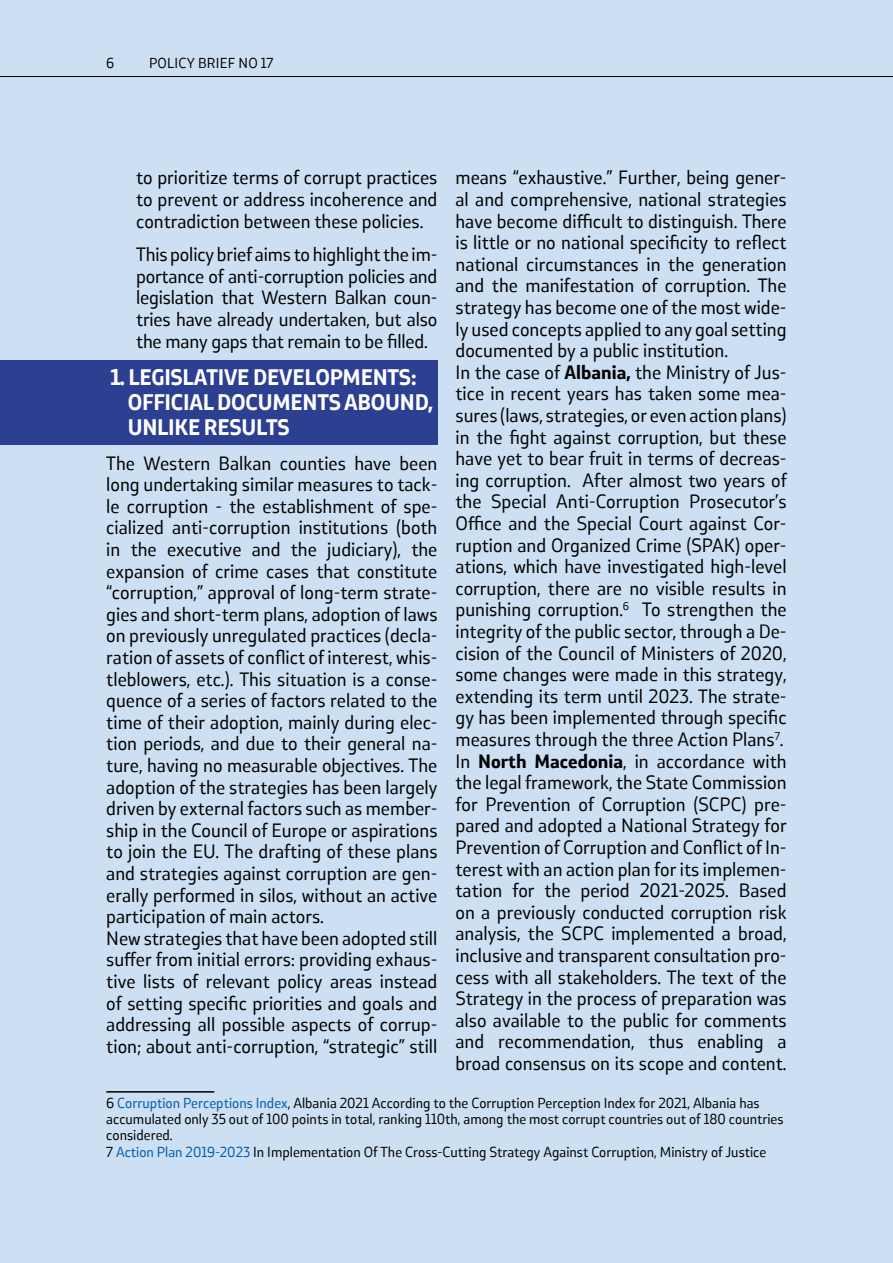
<style>
.page{position:relative;width:893px;height:1263px;background:#ccdff3}
.page>*{position:absolute;margin:0;border:0;box-sizing:border-box;transform-origin:0 0}
.t1{font:700 21px/25.2px "Stobi Sans Offc";letter-spacing:-.01em;color:#fff}
.t2{font:18px/21.6px "Stobi Sans Offc";color:#000;text-align:justify}
.t3{font:13.5px/16.2px "Stobi Sans Offc";color:#000}
.t4{font:13.5px "Stobi Sans Offc";letter-spacing:.02em;color:#000}
.s1{color:#005baa}
.s2{font-weight:700}
</style>
<div class="page">
<hr style="left:0;top:76px;width:893px;height:1px;background:#000">
<div style="left:0;top:360px;width:437px;height:85px;background:#2c3f91"></div>
<hr style="left:106px;top:1091px;width:108px;height:1px;background:#000">
<p class="t3" style="left:106px;top:55px;width:10px">6</p>
<p class="t4" style="left:149px;top:55px;width:126px">POLICY BRIEF NO 17</p>
<p class="t2" style="left:136px;top:167px;width:303px">to prioritize terms of corrupt practices to prevent or address incoherence and contradiction between these policies.</p>
<p class="t2" style="left:136px;top:244px;width:303px">This policy brief aims to highlight the im&shy;portance of anti-corruption policies and legislation that Western Balkan coun&shy;tries have already undertaken, but also the many gaps that remain to be filled.</p>
<p class="t1" style="left:128px;top:364px;width:307px;text-indent:-17px">1. LEGISLATIVE DEVELOPMENTS:<br>OFFICIAL DOCUMENTS ABOUND,<br>UNLIKE RESULTS</p>
<p class="t2" style="left:106px;top:452px;width:333px;text-align:left">The Western Balkan counties have been long undertaking similar measures to tack&shy;le corruption - the establishment of spe&shy;cialized anti-corruption institutions (both in the executive and the judiciary), the expansion of crime cases that constitute “corruption,” approval of long-term strate&shy;gies and short-term plans, adoption of laws on previously unregulated practices (decla&shy;ration of assets of conflict of interest, whis&shy;tleblowers, etc.). This situation is a conse&shy;quence of a series of factors related to the time of their adoption, mainly during elec&shy;tion periods, and due to their general na&shy;ture, having no measurable objectives. The adoption of the strategies has been largely driven by external factors such as member&shy;ship in the Council of Europe or aspirations to join the EU. The drafting of these plans and strategies against corruption are gen&shy;erally performed in silos, without an active participation of main actors.<br>New strategies that have been adopted still suffer from initial errors: providing exhaus&shy;tive lists of relevant policy areas instead of setting specific priorities and goals and addressing all possible aspects of corrup&shy;tion; about anti-corruption, “strategic” still</p>
<p class="t3" style="left:106px;top:1095px;width:679px">6 <span class="s1">Corruption Perceptions Index</span>, Albania 2021 According to the Corruption Perception Index for 2021, Albania has accumulated only 35 out of 100 points in total, ranking 110th, among the most corrupt countries out of 180 countries considered.<br>7 <span class="s1">Action Plan 2019-2023</span> In Implementation Of The Cross-Cutting Strategy Against Corruption, Ministry of Justice</p>
<p class="t2" style="left:455px;top:167px;width:333px;text-align:left">means “exhaustive.” Further, being gener&shy;al and comprehensive, national strategies have become difficult to distinguish. There is little or no national specificity to reflect national circumstances in the generation and the manifestation of corruption. The strategy has become one of the most wide&shy;ly used concepts applied to any goal setting documented by a public institution.<br>In the case of <span class="s2">Albania,</span> the Ministry of Jus&shy;tice in recent years has taken some mea&shy;sures (laws, strategies, or even action plans) in the fight against corruption, but these have yet to bear fruit in terms of decreas&shy;ing corruption. After almost two years of the Special Anti-Corruption Prosecutor’s Office and the Special Court against Cor&shy;ruption and Organized Crime (SPAK) oper&shy;ations, which have investigated high-level corruption, there are no visible results in punishing corruption.<sup>6</sup> To strengthen the integrity of the public sector, through a De&shy;cision of the Council of Ministers of 2020, some changes were made in this strategy, extending its term until 2023. The strate&shy;gy has been implemented through specific measures through the three Action Plans<sup>7</sup>.<br>In <span class="s2">North Macedonia</span>, in accordance with the legal framework, the State Commission for Prevention of Corruption (SCPC) pre&shy;pared and adopted a National Strategy for Prevention of Corruption and Conflict of In&shy;terest with an action plan for its implemen&shy;tation for the period 2021-2025. Based on a previously conducted corruption risk analysis, the SCPC implemented a broad, inclusive and transparent consultation pro&shy;cess with all stakeholders. The text of the Strategy in the process of preparation was also available to the public for comments and recommendation, thus enabling a broad consensus on its scope and content.</p>
</div>
